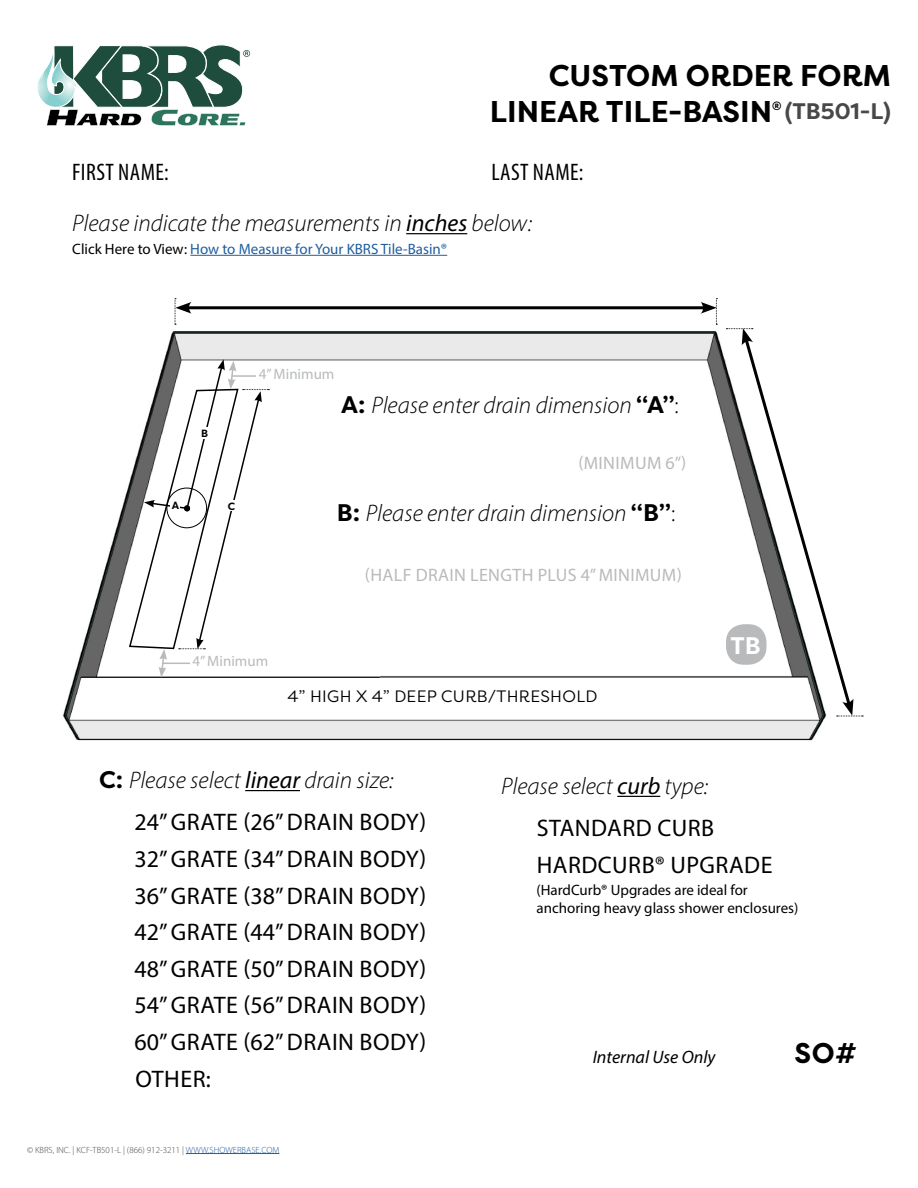
<style>
.page{position:relative;width:918px;height:1188px;background:#fff}
.page>*{position:absolute;margin:0;border:0;box-sizing:border-box;transform-origin:0 0}
.t1{font:700 30px/36px "Filson Pro";color:#000}
.t2{font:700 28.5px "Filson Pro";color:#000}
.t3{font:italic 300 24px/42px "Myriad Pro";color:#000}
.t4{font:24px/36.8px "Myriad Pro";letter-spacing:.02em;color:#000}
.t5{font:condensed 24px "Myriad Pro";letter-spacing:.02em;color:#000}
.t6{font:700 24px "Filson Pro";color:#fff}
.t7{font:700 22.5px "Filson Pro";color:#48484a}
.t8{font:18px "Myriad Pro";letter-spacing:.02em;color:#b8babc}
.t9{font:italic 18px "Myriad Pro";color:#000}
.t10{font:16.5px "Filson Pro";letter-spacing:.02em;color:#000}
.t11{font:15px/18px "Myriad Pro";color:#000}
.t12{font:15px "Myriad Pro";color:#215e9e}
.t13{font:15px "Myriad Pro";color:#b8babc}
.t14{font:700 10.5px "Filson Pro";color:#000}
.t15{font:300 9px "Myriad Pro";color:#48484a}
.s1{font-weight:400}
.s2{color:#000}
.s3{font-family:"Filson Pro";font-weight:700;font-style:normal}
.s4{font-style:normal}
.s5{font-weight:400;font-style:normal}
.s6{color:#215e9e}
</style>
<div class="page">
<svg style="left:37px;top:45px;width:213px;height:81px"></svg>
<hr style="left:186px;top:1153px;width:93px;height:1px;background:#215e9e">
<img style="left:63px;top:305px;width:763px;height:436px">
<hr style="left:406px;top:233px;width:61px;height:1px;background:#000">
<hr style="left:190px;top:255px;width:257px;height:1px;background:#215e9e">
<hr style="left:186px;top:306px;width:520px;height:3px;background:#000">
<svg style="left:175px;top:298px;width:16px;height:27px"></svg>
<svg style="left:701px;top:298px;width:16px;height:27px"></svg>
<svg style="left:726px;top:328px;width:137px;height:389px"></svg>
<div style="left:726px;top:624px;width:40px;height:41px;background:#b8babc;border-radius:18px"></div>
<div style="left:256px;top:367px;width:81px;height:16px;background:#fff"></div>
<div style="left:190px;top:655px;width:81px;height:15px;background:#fff"></div>
<svg style="left:128px;top:359px;width:141px;height:319px"></svg>
<div style="left:227px;top:501px;width:9px;height:10px;background:#fff"></div>
<hr style="left:617px;top:796px;width:43px;height:1px;background:#000">
<hr style="left:245px;top:790px;width:55px;height:1px;background:#000">
<p class="t1" style="left:490px;top:57px;width:403px;text-indent:59px">CUSTOM ORDER FORM<br>LINEAR TILE-BASIN</p>
<p class="t7" style="left:772px;top:96px;width:120px"><sup>®</sup> (TB501-L)</p>
<p class="t5" style="left:72px;top:157px;width:98px">FIRST NAME:</p>
<p class="t5" style="left:491px;top:157px;width:94px">LAST NAME:</p>
<p class="t3" style="left:72px;top:202px;width:461px">Please indicate the measurements in <span class="s1">inches</span> below:</p>
<p class="t12" style="left:72px;top:240px;width:376px"><span class="s2">Click Here to View:</span> How to Measure for Your KBRS Tile-Basin®</p>
<p class="t14" style="left:201px;top:427px;width:8px">B</p>
<p class="t14" style="left:172px;top:499px;width:9px">A</p>
<p class="t14" style="left:228px;top:500px;width:9px">C</p>
<p class="t13" style="left:259px;top:364px;width:77px">4” Minimum</p>
<p class="t3" style="left:341px;top:384px;width:339px"><span class="s3">A:</span> Please enter drain dimension <span class="s3">“A”</span><span class="s4">:</span></p>
<p class="t8" style="left:578px;top:451px;width:110px">(MINIMUM 6”)</p>
<p class="t3" style="left:337px;top:492px;width:340px"><span class="s3">B:</span> Please enter drain dimension <span class="s3">“B”</span><span class="s4">:</span></p>
<p class="t8" style="left:365px;top:564px;width:318px">(HALF DRAIN LENGTH PLUS 4” MINIMUM)</p>
<p class="t13" style="left:192px;top:652px;width:77px">4” Minimum</p>
<p class="t10" style="left:288px;top:685px;width:311px">4” HIGH X 4” DEEP CURB/THRESHOLD</p>
<p class="t6" style="left:730px;top:631px;width:32px">TB</p>
<p class="t3" style="left:135px;top:759px;width:293px;text-indent:-35px"><span class="s3">C:</span> Please select <span class="s1">linear</span> drain size:<br><span class="s5">24” GRATE (26” DRAIN BODY)</span></p>
<p class="t4" style="left:135px;top:840px;width:293px">32” GRATE (34” DRAIN BODY)<br>36” GRATE (38” DRAIN BODY)</p>
<p class="t4" style="left:135px;top:914px;width:293px">42” GRATE (44” DRAIN BODY)</p>
<p class="t4" style="left:135px;top:950px;width:293px;text-align:justify">48” GRATE (50” DRAIN BODY)<br>54” GRATE (56” DRAIN BODY)<br>60” GRATE (62” DRAIN BODY)</p>
<p class="t4" style="left:135px;top:1060px;width:77px">OTHER:</p>
<p class="t15" style="left:27px;top:1144px;width:254px">© KBRS, INC. | KCF-TB501-L | (866) 912-3211 | <span class="s6">WWW.SHOWERBASE.COM</span></p>
<p class="t3" style="left:501px;top:765px;width:208px">Please select <span class="s1">curb</span> type:</p>
<p class="t4" style="left:537px;top:809px;width:237px">STANDARD CURB<br>HARDCURB® UPGRADE</p>
<p class="t11" style="left:537px;top:881px;width:263px">(HardCurb® Upgrades are ideal for anchoring heavy glass shower enclosures)</p>
<p class="t9" style="left:593px;top:1046px;width:124px">Internal Use Only</p>
<p class="t2" style="left:794px;top:1035px;width:64px">SO#</p>
</div>
